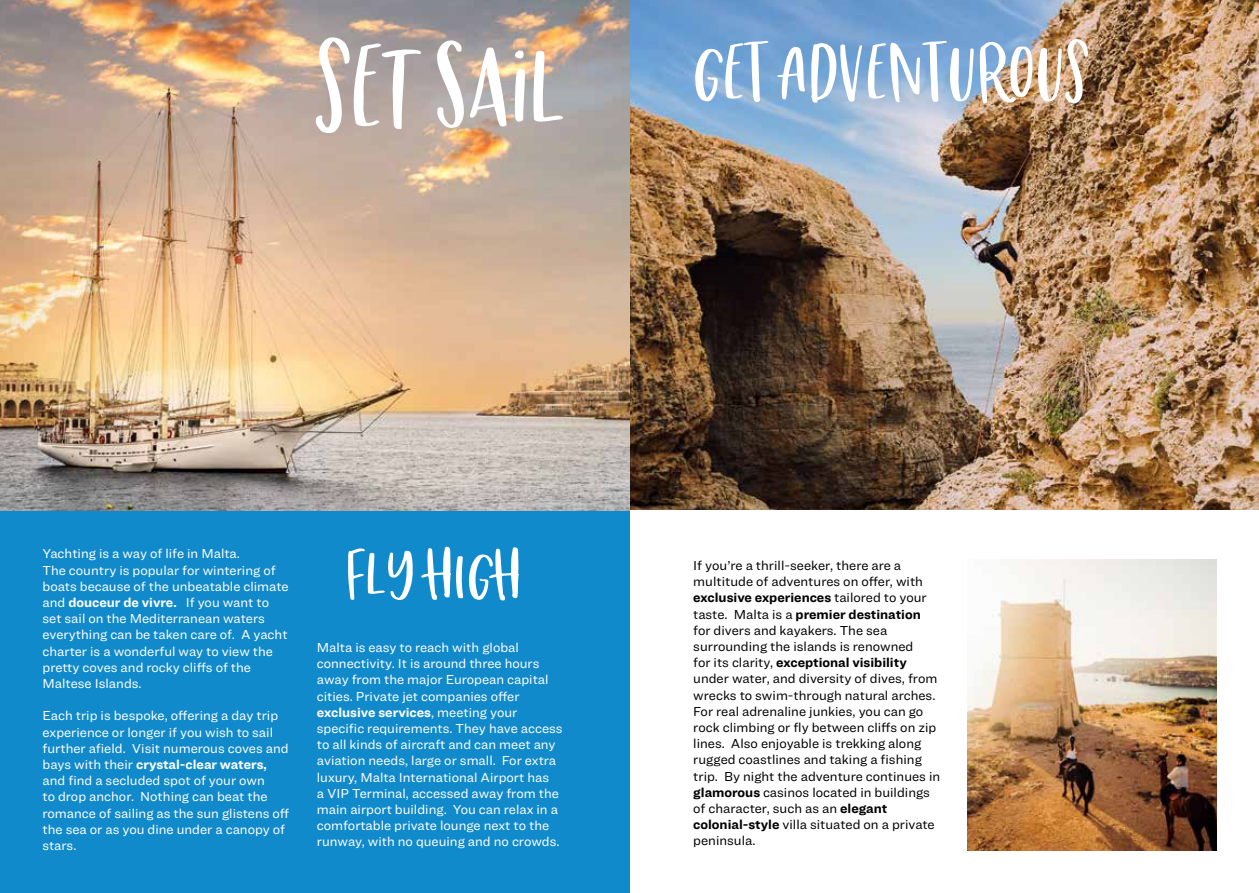
<style>
.page{position:relative;width:1259px;height:893px;background:#fff}
.page>*{position:absolute;margin:0;border:0;box-sizing:border-box;transform-origin:0 0}
.t1{font:145.5px "Chinup Buttercup Cutecaps";color:#fff}
.t2{font:97.5px "Chinup Buttercup Cutecaps";color:#fff}
.t3{font:84.3px "Chinup Buttercup Cutecaps";color:#fff}
.t4{font:13.5px/16.2px "Ringside";color:#fff}
.t5{font:13.5px/16.2px "Ringside";color:#000101}
.s1{font-weight:700}
</style>
<div class="page">
<img style="left:629px;top:0;width:630px;height:511px">
<div style="left:0;top:0;width:629px;height:893px;background:#118acb"></div>
<img style="left:0;top:0;width:629px;height:511px">
<img style="left:967px;top:559px;width:249px;height:291px">
<h1 class="t1" style="left:316px;top:9px;width:251px">SEt sail</h1>
<h2 class="t2" style="left:693px;top:20px;width:396px">GET ADVENTUROUS</h2>
<p class="t4" style="left:43px;top:545px;width:248px">Yachting is a way of life in Malta.<br>The country is popular for wintering of boats because of the unbeatable climate and <span class="s1">douceur de vivre.</span> If you want to set sail on the Mediterranean waters everything can be taken care of. A yacht charter is a wonderful way to view the pretty coves and rocky cliffs of the Maltese Islands.</p>
<p class="t4" style="left:43px;top:707px;width:248px">Each trip is bespoke, offering a day trip experience or longer if you wish to sail further afield. Visit numerous coves and bays with their <span class="s1">crystal-clear waters, </span>and find a secluded spot of your own<br>to drop anchor. Nothing can beat the romance of sailing as the sun glistens off the sea or as you dine under a canopy of stars.</p>
<h3 class="t3" style="left:347px;top:527px;width:177px;rotate:1deg">Fly HIGH</h3>
<p class="t4" style="left:317px;top:639px;width:247px">Malta is easy to reach with global connectivity. It is around three hours away from the major European capital cities. Private jet companies offer <span class="s1">exclusive services</span>, meeting your specific requirements. They have access to all kinds of aircraft and can meet any aviation needs, large or small. For extra luxury, Malta International Airport has<br>a VIP Terminal, accessed away from the main airport building. You can relax in a comfortable private lounge next to the runway, with no queuing and no crowds.</p>
<p class="t5" style="left:693px;top:557px;width:248px">If you’re a thrill-seeker, there are a multitude of adventures on offer, with <span class="s1">exclusive experiences</span> tailored to your taste. Malta is a <span class="s1">premier destination </span>for divers and kayakers. The sea surrounding the islands is renowned<br>for its clarity, <span class="s1">exceptional visibility </span>under water, and diversity of dives, from wrecks to swim-through natural arches.<br>For real adrenaline junkies, you can go rock climbing or fly between cliffs on zip lines. Also enjoyable is trekking along rugged coastlines and taking a fishing trip. By night the adventure continues in <span class="s1">glamorous</span> casinos located in buildings of character, such as an <span class="s1">elegant colonial-style</span> villa situated on a private peninsula.</p>
</div>
